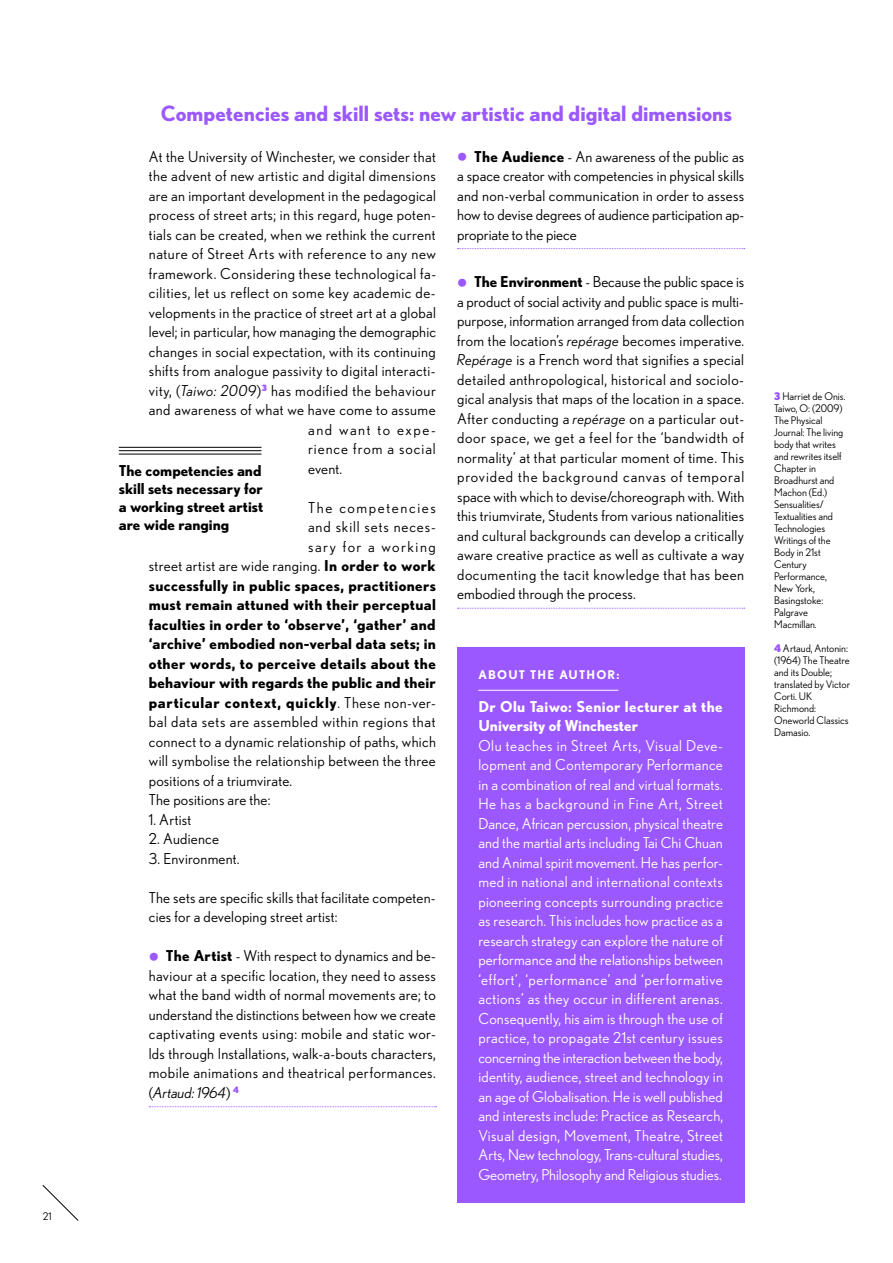
<style>
.page{position:relative;width:893px;height:1263px;background:#fff}
.page>*{position:absolute;margin:0;border:0;box-sizing:border-box;transform-origin:0 0}
.t1{font:700 21px "Nobel";color:#9b58ff}
.t2{font:15px/19.5px "Nobel";letter-spacing:.025em;color:#000;text-align:justify}
.t3{font:15px/19.5px "Nobel";letter-spacing:-.005em;color:#fff;text-align:justify}
.t4{font:700 15px/18px "Nobel";letter-spacing:.02em;color:#000;text-align:justify}
.t5{font:700 15px/19.5px "Nobel";letter-spacing:.005em;color:#fff}
.t6{font:15px "Nobel";letter-spacing:.045em;color:#000}
.t7{font:700 15px "Nobel";letter-spacing:.045em;color:#000}
.t8{font:15px "Nobel";letter-spacing:.11em;color:#000}
.t9{font:15px "Nobel";letter-spacing:.06em;color:#000}
.t10{font:15px "Nobel";letter-spacing:.065em;color:#000}
.t11{font:15px "Nobel";letter-spacing:.1em;color:#000}
.t12{font:700 12px "Nobel";letter-spacing:.1em;color:#fff}
.t13{font:10.5px/12px "Nobel";color:#000}
.s1{font-style:italic}
.s2{font-weight:700}
.s3{font-weight:400}
.s4{font-weight:900;font-size:16.5px;color:#9b58ff}
.s5{font-weight:900;color:#9b58ff}
</style>
<div class="page">
<svg style="left:42px;top:1185px;width:37px;height:36px"></svg>
<svg style="left:149px;top:1106px;width:287px;height:1px"></svg>
<svg style="left:457px;top:248px;width:288px;height:1px"></svg>
<svg style="left:457px;top:608px;width:288px;height:1px"></svg>
<hr style="left:119px;top:447px;width:142px;height:1px;background:#000">
<hr style="left:119px;top:450px;width:142px;height:1px;background:#000">
<hr style="left:119px;top:454px;width:142px;height:1px;background:#000">
<div style="left:457px;top:647px;width:287px;height:556px;background:#9b58ff"></div>
<hr style="left:478px;top:690px;width:140px;height:1px;background:#fff">
<p class="t13" style="left:43px;top:1210px;width:10px">21</p>
<h1 class="t1" style="left:161px;top:101px;width:573px">Competencies and skill sets: new artistic and digital dimensions</h1>
<p class="t2" style="left:149px;top:146px;width:288px">At the University of Winchester, we consider that</p>
<p class="t2" style="left:149px;top:166px;width:288px">the advent of new artistic and digital dimensions</p>
<p class="t2" style="left:149px;top:185px;width:289px">are an important development in the pedagogical</p>
<p class="t2" style="left:149px;top:205px;width:289px">process of street arts; in this regard, huge poten-</p>
<p class="t2" style="left:149px;top:224px;width:288px">tials can be created, when we rethink the current</p>
<p class="t2" style="left:149px;top:244px;width:289px">nature of Street Arts with reference to any new</p>
<p class="t2" style="left:149px;top:263px;width:289px">framework. Considering these technological fa-</p>
<p class="t2" style="left:149px;top:283px;width:288px">cilities, let us reflect on some key academic de-</p>
<p class="t2" style="left:149px;top:302px;width:289px">velopments in the practice of street art at a global</p>
<p class="t2" style="left:149px;top:322px;width:289px">level; in particular, how managing the demographic</p>
<p class="t2" style="left:149px;top:341px;width:289px">changes in social expectation, with its continuing</p>
<p class="t2" style="left:149px;top:361px;width:288px">shifts from analogue passivity to digital interacti-</p>
<p class="t2" style="left:149px;top:380px;width:289px">vity, (<span class="s1">Taiwo: 2009</span>)<sup>3</sup> has modified the behaviour</p>
<p class="t2" style="left:149px;top:400px;width:288px">and awareness of what we have come to assume</p>
<p class="t8" style="left:308px;top:421px;width:129px">and want to expe-</p>
<p class="t10" style="left:308px;top:440px;width:129px">rience from a social</p>
<p class="t2" style="left:308px;top:458px;width:36px">event.</p>
<p class="t8" style="left:308px;top:499px;width:129px">The competencies</p>
<p class="t9" style="left:308px;top:518px;width:129px">and skill sets neces-</p>
<p class="t11" style="left:308px;top:538px;width:129px">sary for a working</p>
<p class="t2" style="left:149px;top:556px;width:288px">street artist are wide ranging. <span class="s2">In order to work</span></p>
<p class="t4" style="left:149px;top:576px;width:289px">successfully in public spaces, practitioners</p>
<p class="t4" style="left:149px;top:596px;width:289px">must remain attuned with their perceptual</p>
<p class="t4" style="left:149px;top:615px;width:288px">faculties in order to ‘observe’, ‘gather’ and</p>
<p class="t4" style="left:149px;top:635px;width:289px">‘archive’ embodied non-verbal data sets; in</p>
<p class="t4" style="left:149px;top:654px;width:289px">other words, to perceive details about the</p>
<p class="t4" style="left:149px;top:674px;width:289px">behaviour with regards the public and their</p>
<p class="t7" style="left:149px;top:693px;width:289px">particular context, quickly<span class="s3">. These non-ver-</span></p>
<p class="t6" style="left:149px;top:713px;width:288px">bal data sets are assembled within regions that</p>
<p class="t2" style="left:149px;top:731px;width:289px">connect to a dynamic relationship of paths, which</p>
<p class="t2" style="left:149px;top:751px;width:288px">will symbolise the relationship between the three</p>
<p class="t2" style="left:149px;top:770px;width:145px">positions of a triumvirate.</p>
<p class="t2" style="left:149px;top:790px;width:123px">The positions are the:</p>
<p class="t2" style="left:149px;top:809px;width:44px">1. Artist</p>
<p class="t2" style="left:149px;top:829px;width:72px">2. Audience</p>
<p class="t2" style="left:149px;top:848px;width:92px">3. Environment.</p>
<p class="t2" style="left:149px;top:887px;width:288px">The sets are specific skills that facilitate competen&shy;cies for a developing street artist:</p>
<p class="t2" style="left:149px;top:946px;width:289px"><span class="s4">•</span> <span class="s2">The Artist</span> - With respect to dynamics and be&shy;haviour at a specific location, they need to assess what the band width of normal movements are; to understand the distinctions between how we create captivating events using: mobile and static wor&shy;lds through Installations, walk-a-bouts characters, mobile animations and theatrical performances. (<span class="s1">Artaud: 1964</span>) <sup>4</sup></p>
<p class="t2" style="left:457px;top:146px;width:289px"><span class="s4">•</span> <span class="s2">The Audience</span> - An awareness of the public as a space creator with competencies in physical skills and non-verbal communication in order to assess how to devise degrees of audience participation ap&shy;propriate to the piece</p>
<p class="t2" style="left:457px;top:272px;width:289px"><span class="s4">•</span> <span class="s2">The Environment</span> - Because the public space is a product of social activity and public space is multi&shy;purpose, information arranged from data collection from the location’s <span class="s1">repérage</span> becomes imperative.<br><span class="s1">Repérage</span> is a French word that signifies a special detailed anthropological, historical and sociolo&shy;gical analysis that maps of the location in a space.<br>After conducting a <span class="s1">repérage</span> on a particular out&shy;door space, we get a feel for the ‘bandwidth of normality’ at that particular moment of time. This provided the background canvas of temporal space with which to devise/choreograph with. With this triumvirate, Students from various nationalities and cultural backgrounds can develop a critically aware creative practice as well as cultivate a way documenting the tacit knowledge that has been embodied through the process.</p>
<p class="t4" style="left:119px;top:461px;width:146px">The competencies and skill sets necessary for a working street artist are wide ranging</p>
<p class="t12" style="left:478px;top:668px;width:143px">ABOUT THE AUTHOR:</p>
<p class="t5" style="left:478px;top:696px;width:246px">Dr Olu Taiwo: Senior lecturer at the<br>University of Winchester</p>
<p class="t3" style="left:478px;top:735px;width:246px">Olu teaches in Street Arts, Visual Deve&shy;lopment and Contemporary Performance in a combination of real and virtual formats.<br>He has a background in Fine Art, Street Dance, African percussion, physical theatre and the martial arts including Tai Chi Chuan and Animal spirit movement. He has perfor&shy;med in national and international contexts pioneering concepts surrounding practice as research. This includes how practice as a research strategy can explore the nature of performance and the relationships between ‘effort’, ‘performance’ and ‘performative actions’ as they occur in different arenas.<br>Consequently, his aim is through the use of practice, to propagate 21st century issues concerning the interaction between the body, identity, audience, street and technology in an age of Globalisation. He is well published and interests include: Practice as Research, Visual design, Movement, Theatre, Street Arts, New technology, Trans-cultural studies, Geometry, Philosophy and Religious studies.</p>
<p class="t13" style="left:774px;top:390px;width:73px"><span class="s5">3</span> Harriet de Onis.<br>Taiwo, O: (2009)<br>The Physical<br>Journal: The living body that writes and rewrites itself<br>Chapter in<br>Broadhurst and<br>Machon (Ed.)<br>Sensualities/<br>Textualities and<br>Technologies<br>Writings of the<br>Body in 21st<br>Century<br>Performance,<br>New York,<br>Basingstoke:<br>Palgrave<br>Macmillan.</p>
<p class="t13" style="left:774px;top:642px;width:77px"><span class="s5">4</span> Artaud, Antonin: (1964) The Theatre and its Double; translated by Victor<br>Corti. UK<br>Richmond:<br>Oneworld Classics<br>Damasio.</p>
</div>
